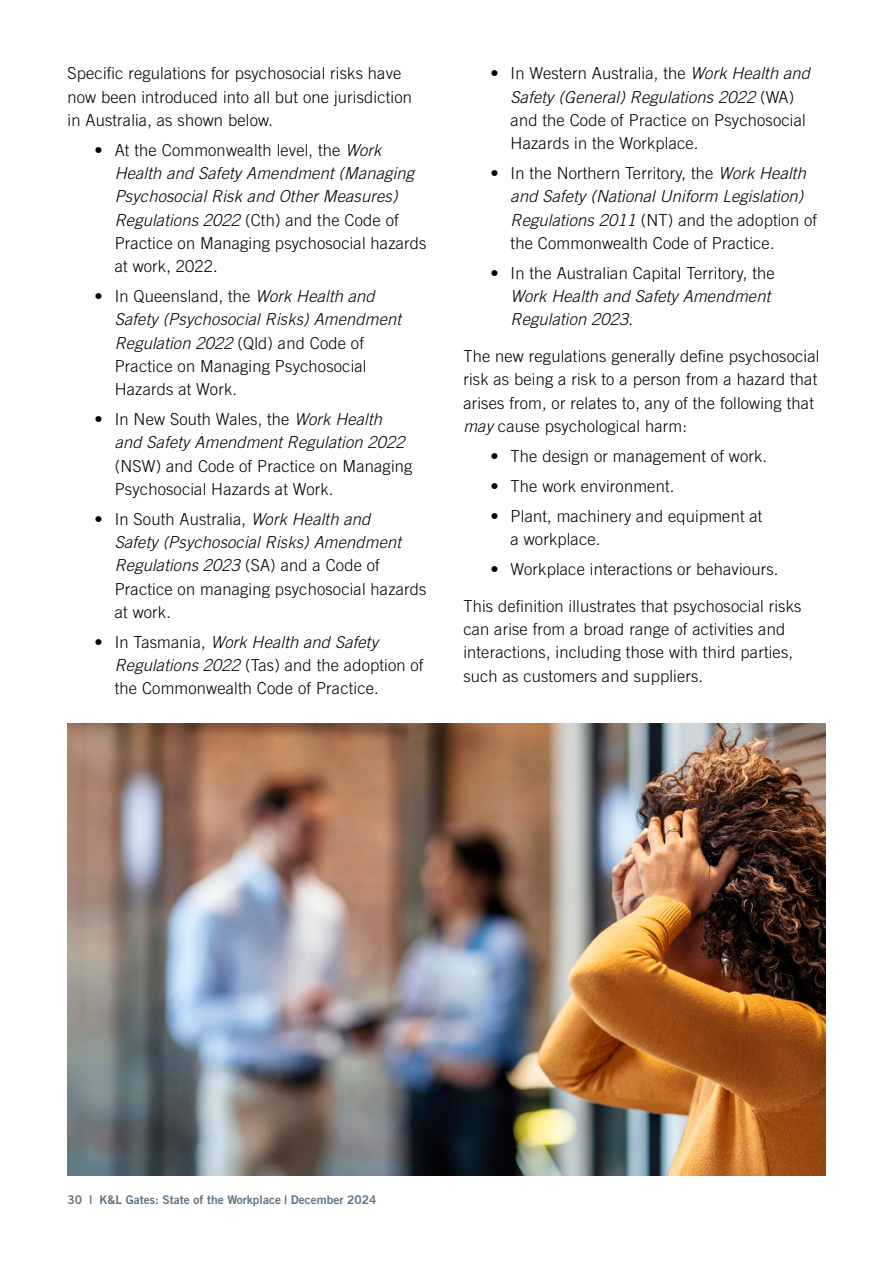
<style>
.page{position:relative;width:893px;height:1263px;background:#fff}
.page>*{position:absolute;margin:0;border:0;box-sizing:border-box;transform-origin:0 0}
.t1{font:300 16.5px/23.2px "Trade Gothic LT Std";letter-spacing:.01em;color:#000}
.t2{font:italic 300 16.5px/23.2px "Trade Gothic LT Std";letter-spacing:.01em;color:#000}
.t3{font:12px "Trade Gothic LT Std Bd 2";color:#617483}
.s1{font-style:italic}
.s2{font-style:normal}
</style>
<div class="page">
<img style="left:68px;top:724px;width:757px;height:451px">
<p class="t1" style="left:68px;top:62px;width:346px">Specific regulations for psychosocial risks have now been introduced into all but one jurisdiction in Australia, as shown below.</p>
<p class="t1" style="left:115px;top:138px;width:313px;text-indent:-20px">• At the Commonwealth level, the <span class="s1">Work Health and Safety Amendment (Managing Psychosocial Risk and Other Measures)<br>Regulations 2022</span> (Cth) and the Code of Practice on Managing psychosocial hazards at work, 2022.</p>
<p class="t1" style="left:115px;top:284px;width:288px;text-indent:-20px">• In Queensland, the <span class="s1">Work Health and<br>Safety (Psychosocial Risks) Amendment<br>Regulation 2022</span> (Qld) and Code of<br>Practice on Managing Psychosocial<br>Hazards at Work.</p>
<p class="t2" style="left:115px;top:408px;width:292px;text-indent:-20px"><span class="s2">• In New South Wales, the</span> Work Health and Safety Amendment Regulation 2022</p>
<p class="t1" style="left:115px;top:454px;width:299px">(NSW) and Code of Practice on Managing<br>Psychosocial Hazards at Work.</p>
<p class="t1" style="left:115px;top:507px;width:313px;text-indent:-20px">• In South Australia, <span class="s1">Work Health and<br>Safety (Psychosocial Risks) Amendment<br>Regulations 2023</span> (SA) and a Code of<br>Practice on managing psychosocial hazards at work.</p>
<p class="t1" style="left:115px;top:630px;width:310px;text-indent:-20px">• In Tasmania, <span class="s1">Work Health and Safety<br>Regulations 2022</span> (Tas) and the adoption of the Commonwealth Code of Practice.</p>
<p class="t1" style="left:511px;top:62px;width:301px;text-indent:-20px">• In Western Australia, the <span class="s1">Work Health and Safety (General) Regulations 2022</span> (WA) and the Code of Practice on Psychosocial Hazards in the Workplace.</p>
<p class="t1" style="left:511px;top:161px;width:308px;text-indent:-20px">• In the Northern Territory, the <span class="s1">Work Health and Safety (National Uniform Legislation)<br>Regulations 2011</span> (NT) and the adoption of the Commonwealth Code of Practice.</p>
<p class="t1" style="left:490px;top:261px;width:286px">• In the Australian Capital Territory, the</p>
<p class="t2" style="left:511px;top:285px;width:261px">Work Health and Safety Amendment<br>Regulation 2023<span class="s2">.</span></p>
<p class="t1" style="left:463px;top:344px;width:358px">The new regulations generally define psychosocial risk as being a risk to a person from a hazard that arises from, or relates to, any of the following that <span class="s1">may</span> cause psychological harm:</p>
<p class="t1" style="left:490px;top:444px;width:278px">• The design or management of work.</p>
<p class="t1" style="left:490px;top:474px;width:185px">• The work environment.</p>
<p class="t1" style="left:511px;top:504px;width:253px;text-indent:-20px">• Plant, machinery and equipment at a workplace.</p>
<p class="t1" style="left:490px;top:557px;width:290px">• Workplace interactions or behaviours.</p>
<p class="t1" style="left:463px;top:594px;width:340px">This definition illustrates that psychosocial risks can arise from a broad range of activities and interactions, including those with third parties, such as customers and suppliers.</p>
<p class="t3" style="left:68px;top:1192px;width:311px">30 | K&amp;L Gates: State of the Workplace | December 2024</p>
</div>
